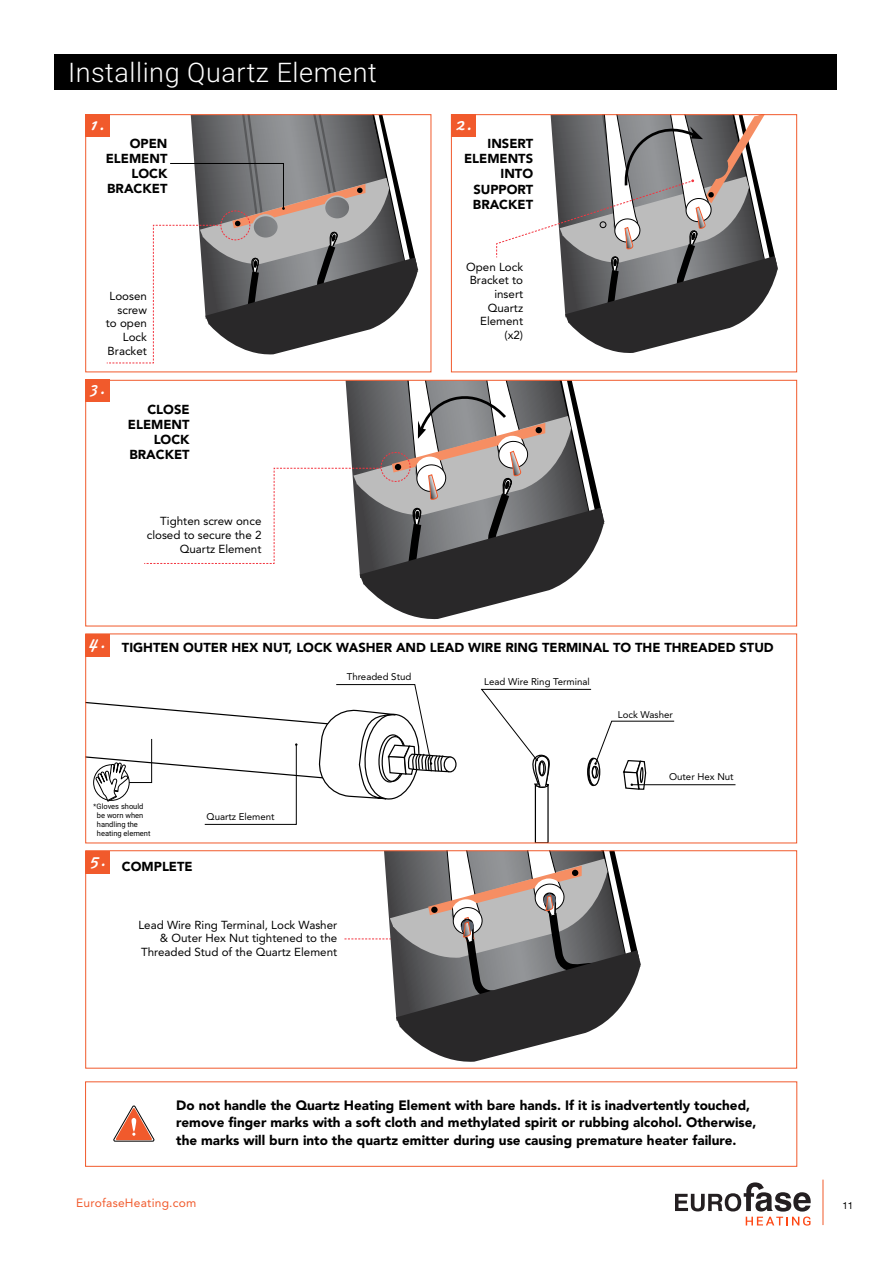
<style>
.page{position:relative;width:891px;height:1264px;background:#fff}
.page>*{position:absolute;margin:0;border:0;box-sizing:border-box;transform-origin:0 0}
.t1{font:300 27px "Roboto";letter-spacing:.02em;color:#fff}
.t2{font:20.4px "Damion";color:#fff}
.t3{font:900 13.5px/17.7px "Avenir LT Std";color:#000}
.t4{font:900 12.9px/15px "Avenir LT Std";color:#000;text-align:right}
.t5{font:12px "Avenir LT Std";letter-spacing:.02em;color:#f15a2c}
.t6{font:11.55px/13.6px "Avenir LT Std";color:#000;text-align:right}
.t7{font:9.75px "Avenir LT Std";color:#000}
.t8{font:9.75px "Helvetica Neue LT Std";color:#000}
.t9{font:7.5px/9px "Roboto";color:#000}
.s1{font-family:"Avenir LT Std"}
</style>
<div class="page">
<hr style="left:823px;top:1179px;width:1px;height:46px;background:#f1592a">
<svg style="left:675px;top:1182px;width:136px;height:43px"></svg>
<div style="left:54px;top:54px;width:783px;height:35px;background:#000"></div>
<hr style="left:632px;top:784px;width:104px;height:1px;background:#000">
<svg style="left:481px;top:689px;width:194px;height:152px"></svg>
<div style="left:443px;top:756px;width:14px;height:16px;border:1px solid #000;border-radius:50%"></div>
<div style="left:85px;top:851px;width:24px;height:22px;background:#f15a2c"></div>
<svg style="left:113px;top:1105px;width:41px;height:36px"></svg>
<div style="left:85px;top:114px;width:346px;height:258px;border:1px solid #f15a2c"></div>
<svg style="left:344px;top:852px;width:297px;height:210px"></svg>
<div style="left:85px;top:850px;width:712px;height:218px;border:1px solid #f15a2c"></div>
<div style="left:451px;top:114px;width:346px;height:258px;border:1px solid #f15a2c"></div>
<svg style="left:106px;top:115px;width:312px;height:249px"></svg>
<div style="left:85px;top:114px;width:24px;height:22px;background:#f15a2c"></div>
<div style="left:85px;top:380px;width:24px;height:22px;background:#f15a2c"></div>
<div style="left:451px;top:114px;width:24px;height:22px;background:#f15a2c"></div>
<div style="left:85px;top:634px;width:24px;height:22px;background:#f15a2c"></div>
<svg style="left:144px;top:380px;width:461px;height:240px"></svg>
<svg style="left:496px;top:115px;width:287px;height:238px"></svg>
<svg style="left:86px;top:684px;width:370px;height:141px"></svg>
<h1 class="t1" style="left:68px;top:53px;width:310px">Installing Quartz Element</h1>
<h2 class="t2" style="left:90px;top:109px;width:17px">1.</h2>
<p class="t4" style="left:106px;top:136px;width:63px">OPEN<br>ELEMENT<br>LOCK<br>BRACKET</p>
<p class="t6" style="left:106px;top:289px;width:43px">Loosen screw to open<br>Lock<br>Bracket</p>
<h2 class="t2" style="left:90px;top:374px;width:17px">3.</h2>
<p class="t4" style="left:128px;top:402px;width:63px">CLOSE<br>ELEMENT<br>LOCK<br>BRACKET</p>
<p class="t6" style="left:147px;top:514px;width:116px">Tighten screw once closed to secure the 2<br>Quartz Element</p>
<h2 class="t2" style="left:455px;top:109px;width:18px">2.</h2>
<p class="t4" style="left:464px;top:136px;width:71px">INSERT<br>ELEMENTS<br>INTO<br>SUPPORT<br>BRACKET</p>
<p class="t6" style="left:466px;top:260px;width:58px">Open Lock<br>Bracket to insert<br>Quartz<br>Element (x2)</p>
<h2 class="t2" style="left:88px;top:627px;width:19px">4.</h2>
<p class="t4" style="left:122px;top:640px;width:653px">TIGHTEN OUTER HEX NUT, LOCK WASHER AND LEAD WIRE RING TERMINAL TO THE THREADED STUD</p>
<p class="t7" style="left:347px;top:671px;width:66px">Threaded Stud</p>
<p class="t7" style="left:484px;top:676px;width:107px">Lead Wire Ring Terminal</p>
<p class="t7" style="left:618px;top:708px;width:57px">Lock Washer</p>
<p class="t7" style="left:669px;top:771px;width:66px">Outer Hex Nut</p>
<p class="t9" style="left:97px;top:801px;width:55px;text-indent:-4px"><span class="s1">*</span>Gloves should be worn when handling the heating element</p>
<h2 class="t2" style="left:90px;top:845px;width:18px">5.</h2>
<p class="t4" style="left:122px;top:859px;width:72px">COMPLETE</p>
<p class="t7" style="left:207px;top:810px;width:70px">Quartz Element</p>
<p class="t6" style="left:138px;top:918px;width:200px">Lead Wire Ring Terminal, Lock Washer &amp; Outer Hex Nut tightened to the<br>Threaded Stud of the Quartz Element</p>
<p class="t3" style="left:176px;top:1096px;width:582px">Do not handle the Quartz Heating Element with bare hands. If it is inadvertently touched, remove finger marks with a soft cloth and methylated spirit or rubbing alcohol. Otherwise, the marks will burn into the quartz emitter during use causing premature heater failure.</p>
<p class="t5" style="left:76px;top:1195px;width:122px">EurofaseHeating.com</p>
<p class="t8" style="left:842px;top:1199px;width:12px">11</p>
</div>
